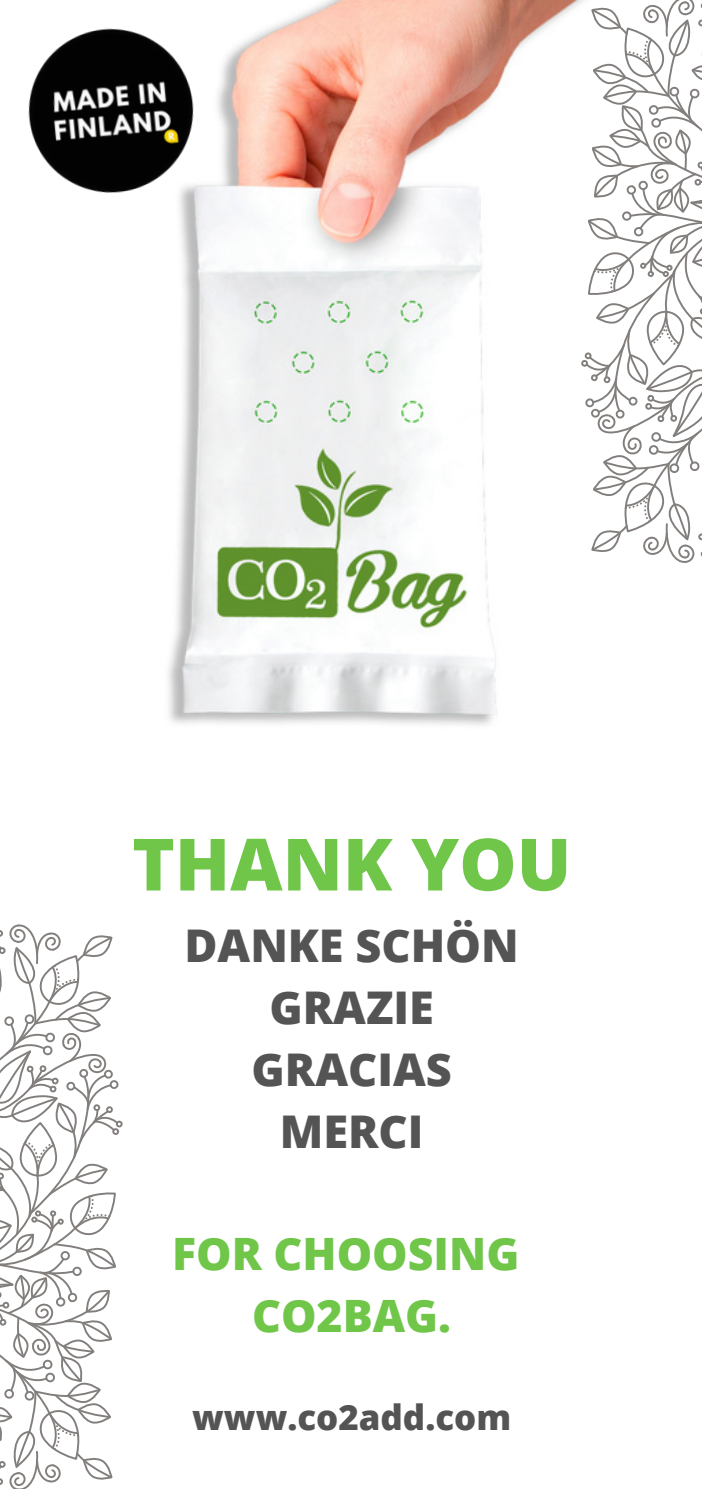
<style>
.page{position:relative;width:702px;height:1489px;background:#fff}
.page>*{position:absolute;margin:0;border:0;box-sizing:border-box;transform-origin:0 0}
.t1{font:800 72.25px "Open Sans";color:#6fc649}
.t2{font:800 45px "Open Sans";color:#545454}
.t3{font:800 44.5px "Open Sans";color:#6fc649}
.t4{font:800 34.75px "Open Sans";color:#545454}
</style>
<div class="page">
<img style="left:168px;top:0;width:416px;height:725px">
<div style="left:580px;top:360px;width:8px;height:7px;border:2px solid #2f2926;border-radius:2px"></div>
<svg style="left:584px;top:0;width:118px;height:563px"></svg>
<div style="left:115px;top:1120px;width:8px;height:8px;border:2px solid #2f2926;border-radius:2px"></div>
<svg style="left:0;top:924px;width:119px;height:565px"></svg>
<img style="left:28px;top:14px;width:181px;height:195px">
<p class="t1" style="left:132px;top:813px;width:440px">THANK YOU</p>
<p class="t2" style="left:184px;top:914px;width:335px">DANKE SCHÖN</p>
<p class="t2" style="left:269px;top:976px;width:166px">GRAZIE</p>
<p class="t2" style="left:251px;top:1038px;width:202px">GRACIAS</p>
<p class="t2" style="left:280px;top:1100px;width:145px">MERCI</p>
<p class="t3" style="left:172px;top:1222px;width:348px">FOR CHOOSING</p>
<p class="t3" style="left:252px;top:1284px;width:200px">CO2BAG.</p>
<p class="t4" style="left:192px;top:1393px;width:320px">www.co2add.com</p>
</div>
